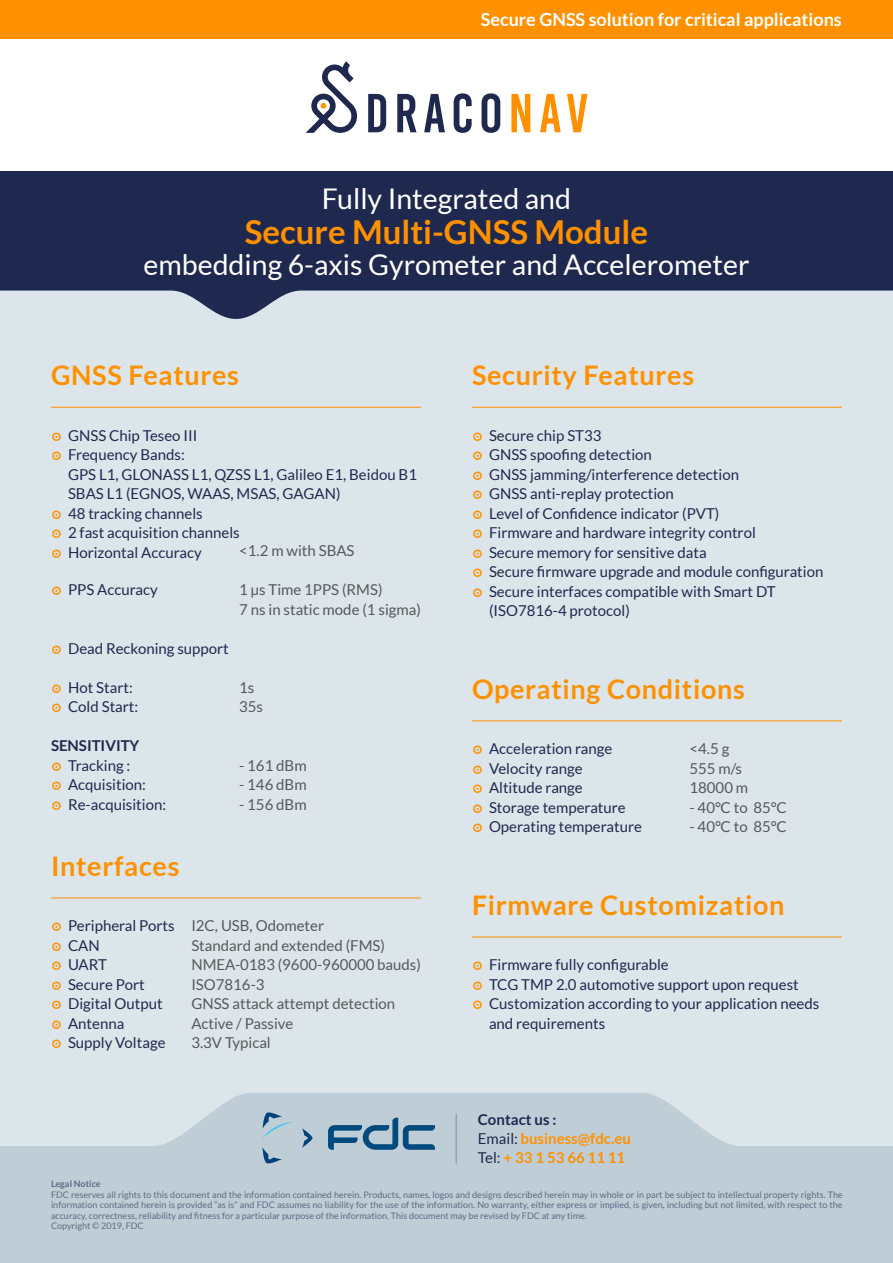
<style>
.page{position:relative;width:893px;height:1263px;background:#fff}
.page>*{position:absolute;margin:0;border:0;box-sizing:border-box;transform-origin:0 0}
.t1{font:700 33px "Lato";color:#ff9100}
.t2{font:28.5px "Lato";color:#fff}
.t3{font:700 27px "Lato";letter-spacing:.025em;color:#ff9100}
.t4{font:700 18px "Lato";color:#fff}
.t5{font:15px/19.5px "Lato";color:#1f294f}
.t6{font:15px/19.5px "Lato";color:#57585a}
.t7{font:700 15px/19.4px "Lato";color:#ff9100}
.t8{font:9px/10.5px "Lato";color:#626984}
.t9{font:700 9px "Lato";color:#626984}
.s1{font-family:"Iconic Pictograms";font-weight:700;font-size:13.5px;color:#ff9100}
.s2{font-weight:700}
.s3{color:#1f294f}
.s4{font-weight:400;color:#1f294f}
</style>
<div class="page">
<div style="left:0;top:170px;width:893px;height:1093px;background:#dce5ea"></div>
<svg style="left:0;top:171px;width:893px;height:148px;fill:#1f294f"></svg>
<div style="left:0;top:0;width:893px;height:171px;background:#fff"></div>
<div style="left:0;top:0;width:893px;height:38px;background:#ff9100"></div>
<div style="left:0;top:1146px;width:893px;height:117px;background:#bfcdd6"></div>
<svg style="left:306px;top:61px;width:51px;height:72px"></svg>
<svg style="left:368px;top:94px;width:18px;height:38px"></svg>
<svg style="left:397px;top:94px;width:20px;height:38px"></svg>
<svg style="left:424px;top:94px;width:21px;height:38px"></svg>
<svg style="left:454px;top:93px;width:18px;height:40px"></svg>
<svg style="left:482px;top:93px;width:18px;height:40px"></svg>
<svg style="left:511px;top:94px;width:19px;height:38px"></svg>
<svg style="left:540px;top:94px;width:21px;height:38px"></svg>
<svg style="left:567px;top:94px;width:20px;height:38px"></svg>
<hr style="left:472px;top:407px;width:370px;height:1px;background:#ff9100">
<hr style="left:472px;top:937px;width:370px;height:1px;background:#ff9100">
<svg style="left:157px;top:1093px;width:579px;height:71px"></svg>
<hr style="left:455px;top:1114px;width:2px;height:49px;background:#bfcdd6">
<hr style="left:51px;top:407px;width:370px;height:1px;background:#ff9100">
<hr style="left:51px;top:898px;width:370px;height:1px;background:#ff9100">
<hr style="left:472px;top:720px;width:370px;height:1px;background:#ff9100">
<p class="t4" style="left:481px;top:10px;width:362px">Secure GNSS solution for critical applications</p>
<h2 class="t2" style="left:322px;top:183px;width:251px">Fully Integrated and</h2>
<h1 class="t1" style="left:245px;top:213px;width:405px">Secure Multi-GNSS Module</h1>
<h2 class="t2" style="left:143px;top:249px;width:607px">embedding 6-axis Gyrometer and Accelerometer</h2>
<h3 class="t3" style="left:51px;top:360px;width:190px">GNSS Features</h3>
<p class="t5" style="left:51px;top:425px;width:148px"><span class="s1">3</span> GNSS Chip Teseo III</p>
<p class="t5" style="left:51px;top:445px;width:135px"><span class="s1">3</span> Frequency Bands:</p>
<p class="t5" style="left:68px;top:464px;width:350px">GPS L1, GLONASS L1, QZSS L1, Galileo E1, Beidou B1</p>
<p class="t5" style="left:68px;top:484px;width:274px">SBAS L1 (EGNOS, WAAS, MSAS, GAGAN)</p>
<p class="t5" style="left:51px;top:503px;width:153px"><span class="s1">3</span> 48 tracking channels</p>
<p class="t5" style="left:51px;top:523px;width:190px"><span class="s1">3</span> 2 fast acquisition channels</p>
<p class="t5" style="left:51px;top:542px;width:152px"><span class="s1">3</span> Horizontal Accuracy</p>
<p class="t5" style="left:51px;top:580px;width:108px"><span class="s1">3</span> PPS Accuracy</p>
<p class="t6" style="left:239px;top:541px;width:117px">&lt;1.2 m with SBAS</p>
<p class="t6" style="left:239px;top:580px;width:183px">1 μs Time 1PPS (RMS)<br>7 ns in static mode (1 sigma)</p>
<p class="t5" style="left:51px;top:638px;width:179px"><span class="s1">3</span> Dead Reckoning support</p>
<p class="t5" style="left:51px;top:677px;width:89px"><span class="s1">3</span> Hot Start:<br><span class="s1">3</span> Cold Start:</p>
<p class="t5" style="left:51px;top:736px;width:117px"><span class="s2">SENSITIVITY<br></span><span class="s1">3</span> Tracking :<br><span class="s1">3</span> Acquisition:<br><span class="s1">3</span> Re-acquisition:</p>
<p class="t6" style="left:239px;top:677px;width:25px">1s<br>35s</p>
<p class="t6" style="left:239px;top:755px;width:69px">- 161 dBm</p>
<p class="t6" style="left:239px;top:775px;width:69px">- 146 dBm</p>
<p class="t6" style="left:239px;top:794px;width:69px">- 156 dBm</p>
<h3 class="t3" style="left:51px;top:850px;width:130px">Interfaces</h3>
<p class="t5" style="left:51px;top:916px;width:125px"><span class="s1">3</span> Peripheral Ports<br><span class="s1">3</span> CAN<br><span class="s1">3</span> UART<br><span class="s1">3</span> Secure Port<br><span class="s1">3</span> Digital Output<br><span class="s1">3</span> Antenna<br><span class="s1">3</span> Supply Voltage</p>
<p class="t6" style="left:191px;top:916px;width:231px">I2C, USB, Odometer<br>Standard and extended (FMS)<br>NMEA-0183 (9600-960000 bauds)<br>ISO7816-3<br>GNSS attack attempt detection<br>Active / Passive<br>3.3V Typical</p>
<h3 class="t3" style="left:472px;top:360px;width:224px">Security Features</h3>
<p class="t5" style="left:472px;top:425px;width:131px"><span class="s1">3</span> Secure chip ST33</p>
<p class="t5" style="left:472px;top:445px;width:181px"><span class="s1">3</span> GNSS spoofing detection</p>
<p class="t5" style="left:472px;top:464px;width:269px"><span class="s1">3</span> GNSS jamming/interference detection</p>
<p class="t5" style="left:472px;top:484px;width:203px"><span class="s1">3</span> GNSS anti-replay protection</p>
<p class="t5" style="left:472px;top:503px;width:249px"><span class="s1">3</span> Level of Confidence indicator (PVT)</p>
<p class="t5" style="left:472px;top:523px;width:285px"><span class="s1">3</span> Firmware and hardware integrity control</p>
<p class="t5" style="left:472px;top:542px;width:236px"><span class="s1">3</span> Secure memory for sensitive data</p>
<p class="t5" style="left:472px;top:562px;width:353px"><span class="s1">3</span> Secure firmware upgrade and module configuration</p>
<p class="t5" style="left:472px;top:581px;width:305px"><span class="s1">3</span> Secure interfaces compatible with Smart DT</p>
<p class="t5" style="left:489px;top:601px;width:142px">(ISO7816-4 protocol)</p>
<h3 class="t3" style="left:472px;top:673px;width:274px">Operating Conditions</h3>
<p class="t5" style="left:472px;top:739px;width:171px"><span class="s1">3</span> Acceleration range<br><span class="s1">3</span> Velocity range<br><span class="s1">3</span> Altitude range<br><span class="s1">3</span> Storage temperature<br><span class="s1">3</span> Operating temperature</p>
<p class="t6" style="left:689px;top:739px;width:60px">&lt;4.5 g<br>555 m/s<br>18000 m</p>
<p class="t6" style="left:689px;top:797px;width:99px">- 40°C to 85°C</p>
<p class="t6" style="left:689px;top:817px;width:99px">- 40°C to 85°C</p>
<h3 class="t3" style="left:472px;top:889px;width:314px">Firmware Customization</h3>
<p class="t5" style="left:472px;top:955px;width:198px"><span class="s1">3</span> Firmware fully configurable</p>
<p class="t5" style="left:472px;top:975px;width:328px"><span class="s1">3</span> TCG TMP 2.0 automotive support upon request</p>
<p class="t5" style="left:472px;top:994px;width:349px"><span class="s1">3</span> Customization according to your application needs</p>
<p class="t5" style="left:489px;top:1014px;width:118px">and requirements</p>
<p class="t7" style="left:478px;top:1109px;width:155px"><span class="s3">Contact us :<br></span><span class="s4">Email:</span> business@fdc.eu<br><span class="s4">Tel:</span> + 33 1 53 66 11 11</p>
<p class="t9" style="left:51px;top:1179px;width:51px">Legal Notice</p>
<p class="t8" style="left:51px;top:1189px;width:793px">FDC reserves all rights to this document and the information contained herein. Products, names, logos and designs described herein may in whole or in part be subject to intellectual property rights. The information contained herein is provided “as is” and FDC assumes no liability for the use of the information. No warranty, either express or implied, is given, including but not limited, with respect to the accuracy, correctness, reliability and fitness for a particular purpose of the information. This document may be revised by FDC at any time.<br>Copyright © 2019, FDC</p>
</div>
